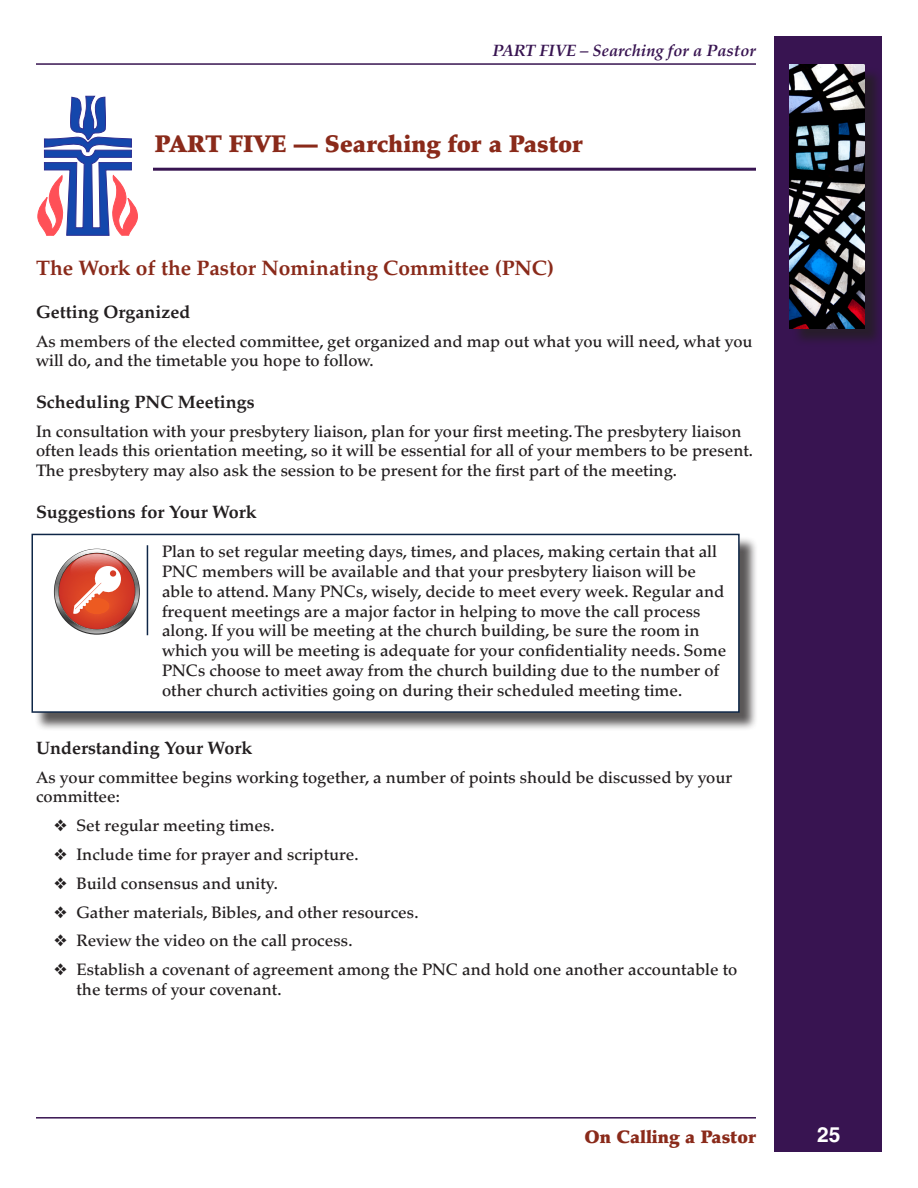
<style>
.page{position:relative;width:918px;height:1188px;background:#fff}
.page>*{position:absolute;margin:0;border:0;box-sizing:border-box;transform-origin:0 0}
.t1{font:900 24px "Palatino";color:#8a2a1a}
.t2{font:700 21px "Palatino";color:#8a2a1a}
.t3{font:700 21px "Helvetica";color:#fff}
.t4{font:700 18px "Palatino";color:#231f20}
.t5{font:900 18px "Palatino";color:#8a2a1a}
.Heading_2{font:500 16.5px/19.8px "Palatino";color:#231f20}
.t6{font:italic 700 16.5px "Palatino";color:#381451}
</style>
<div class="page">
<div style="left:34px;top:536px;width:724px;height:195px;background:#231f20;opacity:.75"></div>
<div style="left:32px;top:534px;width:708px;height:179px;background:#fff;border:2px solid #0e2647"></div>
<svg style="left:55px;top:549px;width:84px;height:85px"></svg>
<hr style="left:147px;top:545px;width:1px;height:90px;background:#0e2647">
<hr style="left:36px;top:1117px;width:720px;height:2px;background:#381451">
<div style="left:774px;top:36px;width:108px;height:1116px;background:#381451"></div>
<hr style="left:36px;top:63px;width:720px;height:2px;background:#381451">
<div style="left:792px;top:67px;width:92px;height:280px;background:#231f20;opacity:.75"></div>
<img style="left:790px;top:65px;width:75px;height:263px">
<svg style="left:37px;top:95px;width:101px;height:141px"></svg>
<hr style="left:153px;top:168px;width:603px;height:3px;background:#381451">
<p class="t6" style="left:493px;top:41px;width:265px">PART FIVE – Searching for a Pastor</p>
<p class="t1" style="left:155px;top:129px;width:430px">PART FIVE — Searching for a Pastor</p>
<p class="t2" style="left:36px;top:255px;width:520px">The Work of the Pastor Nominating Committee (PNC)</p>
<p class="t4" style="left:36px;top:301px;width:156px">Getting Organized</p>
<p class="Heading_2" style="left:36px;top:331px;width:718px">As members of the elected committee, get organized and map out what you will need, what you will do, and the timetable you hope to follow.</p>
<p class="t4" style="left:36px;top:391px;width:220px">Scheduling PNC Meetings</p>
<p class="Heading_2" style="left:36px;top:421px;width:719px">In consultation with your presbytery liaison, plan for your first meeting. The presbytery liaison often leads this orientation meeting, so it will be essential for all of your members to be present.<br>The presbytery may also ask the session to be present for the first part of the meeting.</p>
<p class="t4" style="left:36px;top:501px;width:222px">Suggestions for Your Work</p>
<p class="Heading_2" style="left:162px;top:542px;width:566px">Plan to set regular meeting days, times, and places, making certain that all PNC members will be available and that your presbytery liaison will be able to attend. Many PNCs, wisely, decide to meet every week. Regular and frequent meetings are a major factor in helping to move the call process along. If you will be meeting at the church building, be sure the room in which you will be meeting is adequate for your confidentiality needs. Some PNCs choose to meet away from the church building due to the number of other church activities going on during their scheduled meeting time.</p>
<p class="t4" style="left:36px;top:737px;width:218px">Understanding Your Work</p>
<p class="Heading_2" style="left:36px;top:767px;width:698px">As your committee begins working together, a number of points should be discussed by your committee:</p>
<p class="Heading_2" style="left:54px;top:816px;width:222px">❖ Set regular meeting times.</p>
<p class="Heading_2" style="left:54px;top:845px;width:306px">❖ Include time for prayer and scripture.</p>
<p class="Heading_2" style="left:54px;top:873px;width:226px">❖ Build consensus and unity.</p>
<p class="Heading_2" style="left:54px;top:902px;width:366px">❖ Gather materials, Bibles, and other resources.</p>
<p class="Heading_2" style="left:54px;top:931px;width:300px">❖ Review the video on the call process.</p>
<p class="Heading_2" style="left:76px;top:960px;width:662px;text-indent:-22px">❖ Establish a covenant of agreement among the PNC and hold one another accountable to the terms of your covenant.</p>
<p class="t5" style="left:584px;top:1126px;width:173px">On Calling a Pastor</p>
<p class="t3" style="left:817px;top:1122px;width:25px">25</p>
</div>
